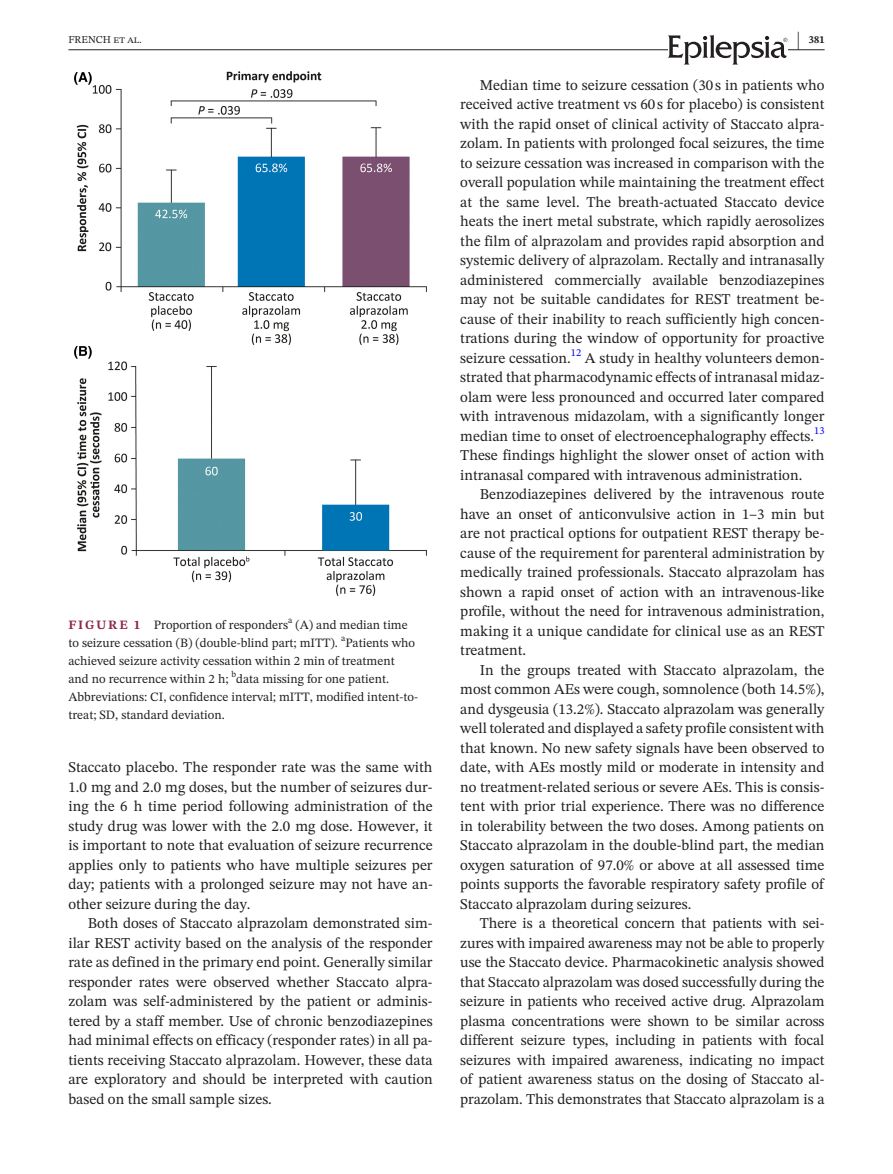
<style>
.page{position:relative;width:893px;height:1174px;background:#fff}
.page>*{position:absolute;margin:0;border:0;box-sizing:border-box;transform-origin:0 0}
.t1{font:700 21px "STIX Two Text";color:#231f20;scale:.42 1}
.t2{font:15px/19.5px "STIX Two Text";color:#231f20;text-align:justify}
.t3{font:12.75px/18px "STIX Two Text";color:#231f20}
.t4{font:10.5px "STIX Two Text";color:#231f20}
.t5{font:700 10.5px "STIX Two Text";color:#231f20}
.t6{font:10.5px "STIX Two Text";color:#00f}
.s1{font-weight:700;color:#8c284e}
</style>
<div class="page">
<hr style="left:68px;top:49px;width:756px;height:1px;background:#231f20">
<svg style="left:668px;top:35px;width:119px;height:30px"></svg>
<img style="left:74px;top:71px;width:353px;height:525px">
<h1 class="t1" style="left:797px;top:24px;width:8px">|</h1>
<p class="t4" style="left:68px;top:32px;width:75px">FRENCH et al.</p>
<p class="t5" style="left:809px;top:32px;width:17px">381</p>
<p class="t3" style="left:68px;top:615px;width:351px"><span class="s1">FIGURE 1</span> Proportion of responders<sup>a</sup> (A) and median time to seizure cessation (B) (double-blind part; mITT). <sup>a</sup>Patients who achieved seizure activity cessation within 2 min of treatment and no recurrence within 2 h; <sup>b</sup>data missing for one patient.<br>Abbreviations: CI, confidence interval; mITT, modified intent-to&shy;treat; SD, standard deviation.</p>
<p class="t2" style="left:68px;top:757px;width:366px">Staccato placebo. The responder rate was the same with 1.0 mg and 2.0 mg doses, but the number of seizures dur&shy;ing the 6 h time period following administration of the study drug was lower with the 2.0 mg dose. However, it is important to note that evaluation of seizure recurrence applies only to patients who have multiple seizures per day; patients with a prolonged seizure may not have an&shy;other seizure during the day.</p>
<p class="t2" style="left:68px;top:913px;width:366px;text-indent:20px">Both doses of Staccato alprazolam demonstrated sim&shy;ilar REST activity based on the analysis of the responder rate as defined in the primary end point. Generally similar responder rates were observed whether Staccato alpra&shy;zolam was self-administered by the patient or adminis&shy;tered by a staff member. Use of chronic benzodiazepines had minimal effects on efficacy (responder rates) in all pa&shy;tients receiving Staccato alprazolam. However, these data are exploratory and should be interpreted with caution based on the small sample sizes.</p>
<p class="t2" style="left:460px;top:75px;width:366px;text-indent:20px">Median time to seizure cessation (30 s in patients who received active treatment vs 60 s for placebo) is consistent with the rapid onset of clinical activity of Staccato alpra&shy;zolam. In patients with prolonged focal seizures, the time to seizure cessation was increased in comparison with the overall population while maintaining the treatment effect at the same level. The breath-actuated Staccato device heats the inert metal substrate, which rapidly aerosolizes the film of alprazolam and provides rapid absorption and systemic delivery of alprazolam. Rectally and intranasally administered commercially available benzodiazepines may not be suitable candidates for REST treatment be&shy;cause of their inability to reach sufficiently high concen&shy;trations during the window of opportunity for proactive seizure cessation.<sup>12</sup> A study in healthy volunteers demon&shy;strated that pharmacodynamic effects of intranasal midaz&shy;olam were less pronounced and occurred later compared with intravenous midazolam, with a significantly longer median time to onset of electroencephalography effects.</p>
<p class="t6" style="left:814px;top:423px;width:12px">13</p>
<p class="t2" style="left:460px;top:445px;width:366px">These findings highlight the slower onset of action with intranasal compared with intravenous administration.</p>
<p class="t2" style="left:460px;top:484px;width:366px;text-indent:19px">Benzodiazepines delivered by the intravenous route have an onset of anticonvulsive action in 1–3 min but are not practical options for outpatient REST therapy be&shy;cause of the requirement for parenteral administration by medically trained professionals. Staccato alprazolam has shown a rapid onset of action with an intravenous-like profile, without the need for intravenous administration, making it a unique candidate for clinical use as an REST treatment.</p>
<p class="t2" style="left:460px;top:660px;width:366px;text-indent:20px">In the groups treated with Staccato alprazolam, the most common AEs were cough, somnolence (both 14.5%), and dysgeusia (13.2%). Staccato alprazolam was generally well tolerated and displayed a safety profile consistent with that known. No new safety signals have been observed to date, with AEs mostly mild or moderate in intensity and no treatment-related serious or severe AEs. This is consis&shy;tent with prior trial experience. There was no difference in tolerability between the two doses. Among patients on Staccato alprazolam in the double-blind part, the median oxygen saturation of 97.0% or above at all assessed time points supports the favorable respiratory safety profile of Staccato alprazolam during seizures.</p>
<p class="t2" style="left:460px;top:913px;width:366px;text-indent:19px">There is a theoretical concern that patients with sei&shy;zures with impaired awareness may not be able to properly use the Staccato device. Pharmacokinetic analysis showed that Staccato alprazolam was dosed successfully during the seizure in patients who received active drug. Alprazolam plasma concentrations were shown to be similar across different seizure types, including in patients with focal seizures with impaired awareness, indicating no impact of patient awareness status on the dosing of Staccato al&shy;prazolam. This demonstrates that Staccato alprazolam is a</p>
</div>
